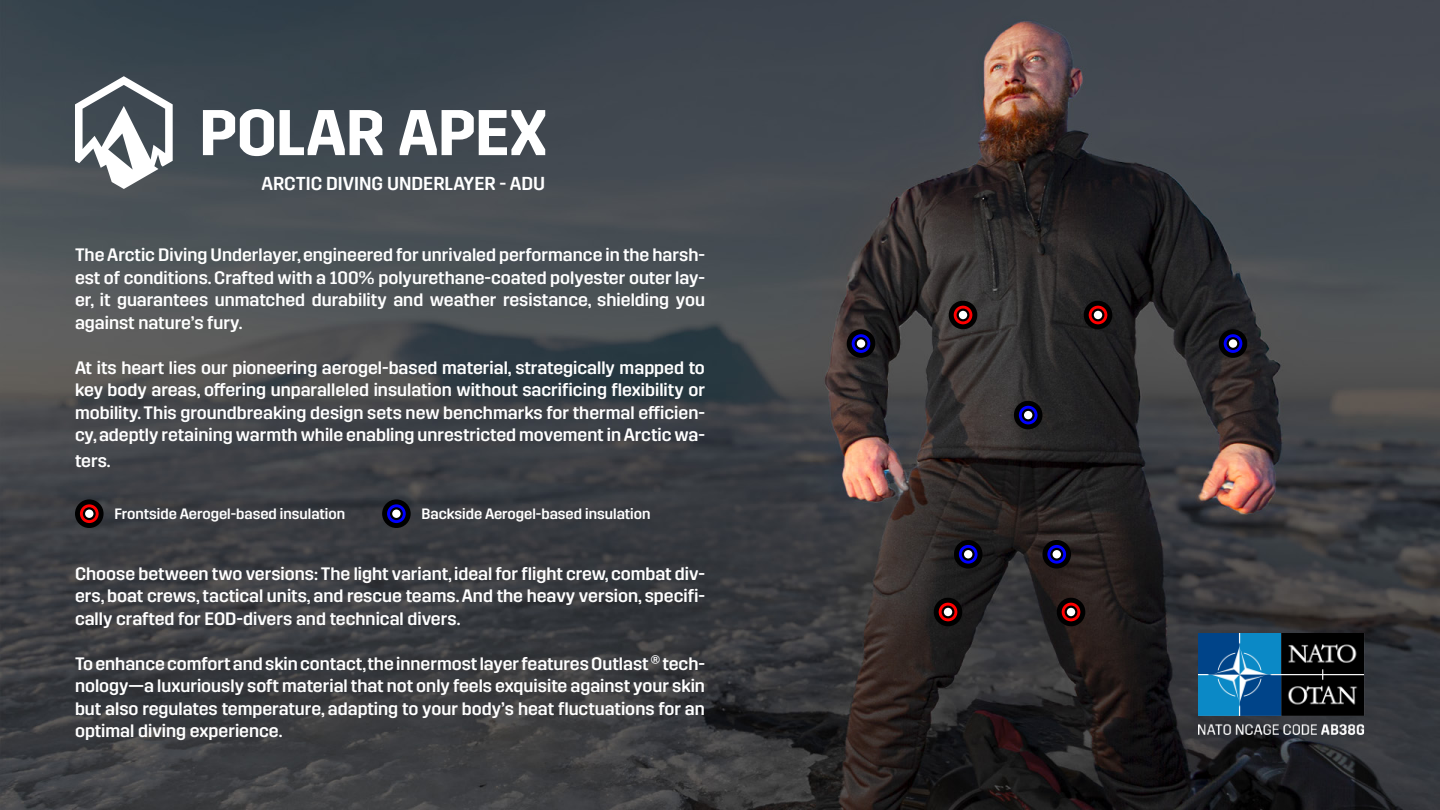
<style>
.page{position:relative;width:1440px;height:810px;background:#fff}
.page>*{position:absolute;margin:0;border:0;box-sizing:border-box;transform-origin:0 0}
.t1{font:500 18.75px "Trim";color:#fff}
.t2{font:500 18px/22.5px "Trim";color:#fff;text-align:justify}
.t3{font:500 15px "Trim";color:#fff}
</style>
<div class="page">
<img style="left:0;top:0;width:1440px;height:810px">
<svg style="left:75px;top:76px;width:98px;height:113px"></svg>
<svg style="left:203px;top:109px;width:71px;height:47px"></svg>
<svg style="left:280px;top:110px;width:102px;height:45px"></svg>
<svg style="left:400px;top:110px;width:145px;height:45px"></svg>
<img style="left:1198px;top:633px;width:167px;height:102px">
<svg style="left:1086px;top:303px;width:24px;height:24px"></svg>
<div style="left:1084px;top:301px;width:28px;height:28px;border:5px solid #000;border-radius:50%"></div>
<div style="left:1093px;top:310px;width:10px;height:10px;background:#fff;border-radius:50%"></div>
<div style="left:1092px;top:309px;width:12px;height:12px;border:2px solid #000;border-radius:50%"></div>
<svg style="left:951px;top:303px;width:24px;height:24px"></svg>
<div style="left:949px;top:301px;width:28px;height:28px;border:5px solid #000;border-radius:50%"></div>
<div style="left:958px;top:310px;width:10px;height:10px;background:#fff;border-radius:50%"></div>
<div style="left:957px;top:309px;width:12px;height:12px;border:2px solid #000;border-radius:50%"></div>
<svg style="left:936px;top:600px;width:24px;height:24px"></svg>
<div style="left:934px;top:598px;width:28px;height:28px;border:5px solid #000;border-radius:50%"></div>
<div style="left:943px;top:607px;width:10px;height:10px;background:#fff;border-radius:50%"></div>
<div style="left:942px;top:606px;width:12px;height:12px;border:2px solid #000;border-radius:50%"></div>
<svg style="left:1059px;top:600px;width:24px;height:24px"></svg>
<div style="left:1057px;top:598px;width:28px;height:28px;border:5px solid #000;border-radius:50%"></div>
<div style="left:1066px;top:607px;width:10px;height:10px;background:#fff;border-radius:50%"></div>
<div style="left:1065px;top:606px;width:12px;height:12px;border:2px solid #000;border-radius:50%"></div>
<svg style="left:1221px;top:332px;width:24px;height:23px"></svg>
<div style="left:1219px;top:329px;width:28px;height:29px;border:5px solid #000;border-radius:50%"></div>
<div style="left:1228px;top:338px;width:10px;height:11px;background:#fff;border-radius:50%"></div>
<div style="left:1227px;top:337px;width:12px;height:13px;border:2px solid #000;border-radius:50%"></div>
<svg style="left:849px;top:332px;width:24px;height:23px"></svg>
<div style="left:847px;top:329px;width:28px;height:29px;border:5px solid #000;border-radius:50%"></div>
<div style="left:856px;top:338px;width:10px;height:11px;background:#fff;border-radius:50%"></div>
<div style="left:855px;top:337px;width:12px;height:13px;border:2px solid #000;border-radius:50%"></div>
<svg style="left:956px;top:542px;width:24px;height:24px"></svg>
<div style="left:954px;top:540px;width:29px;height:29px;border:5px solid #000;border-radius:50%"></div>
<div style="left:963px;top:549px;width:11px;height:11px;background:#fff;border-radius:50%"></div>
<div style="left:962px;top:548px;width:13px;height:13px;border:2px solid #000;border-radius:50%"></div>
<svg style="left:1045px;top:542px;width:24px;height:24px"></svg>
<div style="left:1042px;top:540px;width:29px;height:29px;border:5px solid #000;border-radius:50%"></div>
<div style="left:1051px;top:549px;width:11px;height:11px;background:#fff;border-radius:50%"></div>
<div style="left:1050px;top:548px;width:13px;height:13px;border:2px solid #000;border-radius:50%"></div>
<svg style="left:77px;top:502px;width:24px;height:24px"></svg>
<div style="left:75px;top:499px;width:29px;height:29px;border:5px solid #000;border-radius:50%"></div>
<div style="left:84px;top:508px;width:11px;height:11px;background:#fff;border-radius:50%"></div>
<div style="left:83px;top:507px;width:13px;height:13px;border:2px solid #000;border-radius:50%"></div>
<svg style="left:385px;top:502px;width:23px;height:24px"></svg>
<div style="left:382px;top:499px;width:29px;height:29px;border:5px solid #000;border-radius:50%"></div>
<div style="left:391px;top:508px;width:11px;height:11px;background:#fff;border-radius:50%"></div>
<div style="left:390px;top:507px;width:13px;height:13px;border:2px solid #000;border-radius:50%"></div>
<svg style="left:1016px;top:403px;width:24px;height:24px"></svg>
<div style="left:1014px;top:401px;width:28px;height:28px;border:5px solid #000;border-radius:50%"></div>
<div style="left:1023px;top:410px;width:11px;height:10px;background:#fff;border-radius:50%"></div>
<div style="left:1022px;top:409px;width:13px;height:13px;border:2px solid #000;border-radius:50%"></div>
<p class="t1" style="left:262px;top:172px;width:285px">ARCTIC DIVING UNDERLAYER - ADU</p>
<p class="t2" style="left:75px;top:244px;width:632px">The Arctic Diving Underlayer, engineered for unrivaled performance in the harsh&shy;est of conditions. Crafted with a 100% polyurethane-coated polyester outer lay&shy;er, it guarantees unmatched durability and weather resistance, shielding you against nature’s fury.</p>
<p class="t2" style="left:75px;top:356px;width:632px">At its heart lies our pioneering aerogel-based material, strategically mapped to key body areas, offering unparalleled insulation without sacrificing flexibility or mobility. This groundbreaking design sets new benchmarks for thermal efficien&shy;cy, adeptly retaining warmth while enabling unrestricted movement in Arctic wa-</p>
<p class="t2" style="left:75px;top:450px;width:37px">ters.</p>
<p class="t3" style="left:114px;top:505px;width:232px">Frontside Aerogel-based insulation</p>
<p class="t3" style="left:422px;top:505px;width:230px">Backside Aerogel-based insulation</p>
<p class="t2" style="left:75px;top:562px;width:632px">Choose between two versions: The light variant, ideal for flight crew, combat div&shy;ers, boat crews, tactical units, and rescue teams. And the heavy version, specifi&shy;cally crafted for EOD-divers and technical divers.</p>
<p class="t2" style="left:75px;top:652px;width:632px">To enhance comfort and skin contact, the innermost layer features Outlast ® tech&shy;nology—a luxuriously soft material that not only feels exquisite against your skin but also regulates temperature, adapting to your body’s heat fluctuations for an optimal diving experience.</p>
</div>
